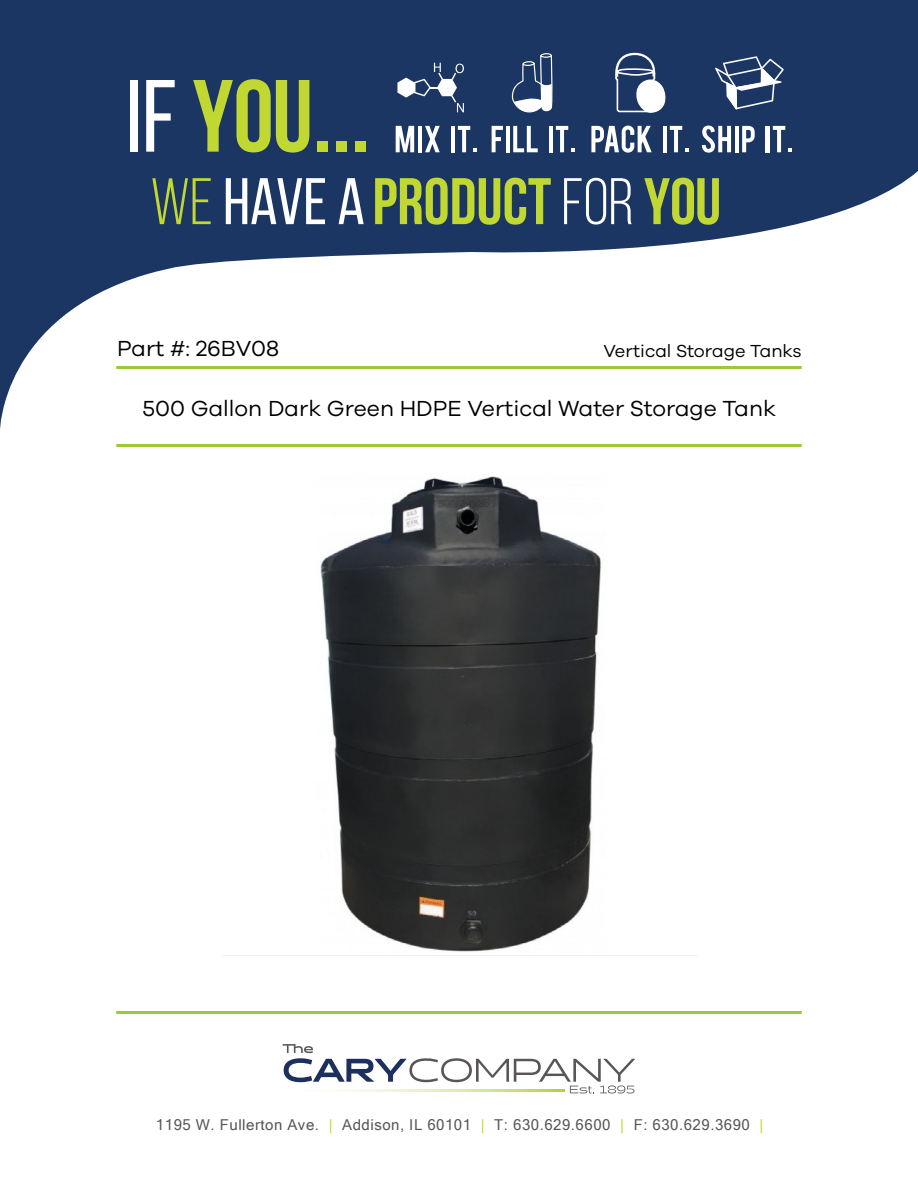
<style>
.page{position:relative;width:918px;height:1188px;background:#fff}
.page>*{position:absolute;margin:0;border:0;box-sizing:border-box;transform-origin:0 0}
.t1{font:22.5px "Galano Grotesque";color:#000}
.t2{font:18px "Galano Grotesque";color:#000}
.t3{font:15px "Microsoft Sans Serif";letter-spacing:.035em;color:#5a5656}
.s1{color:#c2d832}
</style>
<div class="page">
<svg style="left:0;top:0;width:918px;height:429px;fill:#1c3664"></svg>
<div style="left:130px;top:80px;width:8px;height:72px;background:#fff"></div>
<svg style="left:146px;top:80px;width:29px;height:72px"></svg>
<svg style="left:193px;top:79px;width:116px;height:74px;background:#72894a"></svg>
<div style="left:317px;top:141px;width:11px;height:11px;background:#c2d832"></div>
<div style="left:336px;top:141px;width:11px;height:11px;background:#c2d832"></div>
<div style="left:355px;top:141px;width:11px;height:11px;background:#c2d832"></div>
<svg style="left:152px;top:178px;width:59px;height:46px;background:#496256"></svg>
<svg style="left:226px;top:178px;width:99px;height:46px"></svg>
<svg style="left:339px;top:178px;width:25px;height:46px"></svg>
<svg style="left:375px;top:178px;width:176px;height:47px;background:#748c49"></svg>
<svg style="left:564px;top:178px;width:68px;height:47px"></svg>
<svg style="left:644px;top:178px;width:75px;height:47px;background:#738b49"></svg>
<svg style="left:614px;top:52px;width:52px;height:61px"></svg>
<svg style="left:397px;top:63px;width:67px;height:49px"></svg>
<svg style="left:715px;top:56px;width:69px;height:53px"></svg>
<svg style="left:511px;top:53px;width:42px;height:60px"></svg>
<svg style="left:396px;top:126px;width:18px;height:26px"></svg>
<hr style="left:418px;top:126px;width:4px;height:26px;background:#fff">
<svg style="left:425px;top:126px;width:15px;height:26px"></svg>
<hr style="left:451px;top:126px;width:4px;height:26px;background:#fff">
<svg style="left:458px;top:126px;width:19px;height:26px"></svg>
<svg style="left:492px;top:126px;width:11px;height:26px"></svg>
<hr style="left:506px;top:126px;width:4px;height:26px;background:#fff">
<svg style="left:513px;top:126px;width:25px;height:26px"></svg>
<hr style="left:549px;top:126px;width:4px;height:26px;background:#fff">
<svg style="left:556px;top:126px;width:19px;height:26px"></svg>
<svg style="left:591px;top:126px;width:61px;height:27px"></svg>
<hr style="left:663px;top:126px;width:4px;height:26px;background:#fff">
<svg style="left:670px;top:126px;width:19px;height:26px"></svg>
<svg style="left:702px;top:126px;width:29px;height:27px"></svg>
<hr style="left:735px;top:126px;width:4px;height:26px;background:#fff">
<svg style="left:742px;top:126px;width:13px;height:26px"></svg>
<hr style="left:766px;top:126px;width:4px;height:26px;background:#fff">
<svg style="left:773px;top:126px;width:19px;height:26px"></svg>
<hr style="left:116px;top:366px;width:686px;height:3px;background:#9aca3c">
<hr style="left:116px;top:444px;width:686px;height:3px;background:#9aca3c">
<hr style="left:116px;top:1011px;width:686px;height:3px;background:#9aca3c">
<svg style="left:283px;top:1044px;width:352px;height:50px"></svg>
<img style="left:284px;top:1089px;width:281px;height:2px">
<img style="left:320px;top:476px;width:281px;height:476px">
<h1 class="t1" style="left:117px;top:335px;width:164px">Part #: 26BV08</h1>
<p class="t2" style="left:603px;top:340px;width:200px">Vertical Storage Tanks</p>
<h1 class="t1" style="left:143px;top:395px;width:635px">500 Gallon Dark Green HDPE Vertical Water Storage Tank</h1>
<p class="t3" style="left:156px;top:1115px;width:609px">1195 W. Fullerton Ave. <span class="s1">|</span> Addison, IL 60101 <span class="s1">|</span> T: 630.629.6600 <span class="s1">|</span> F: 630.629.3690 <span class="s1">|</span></p>
</div>
